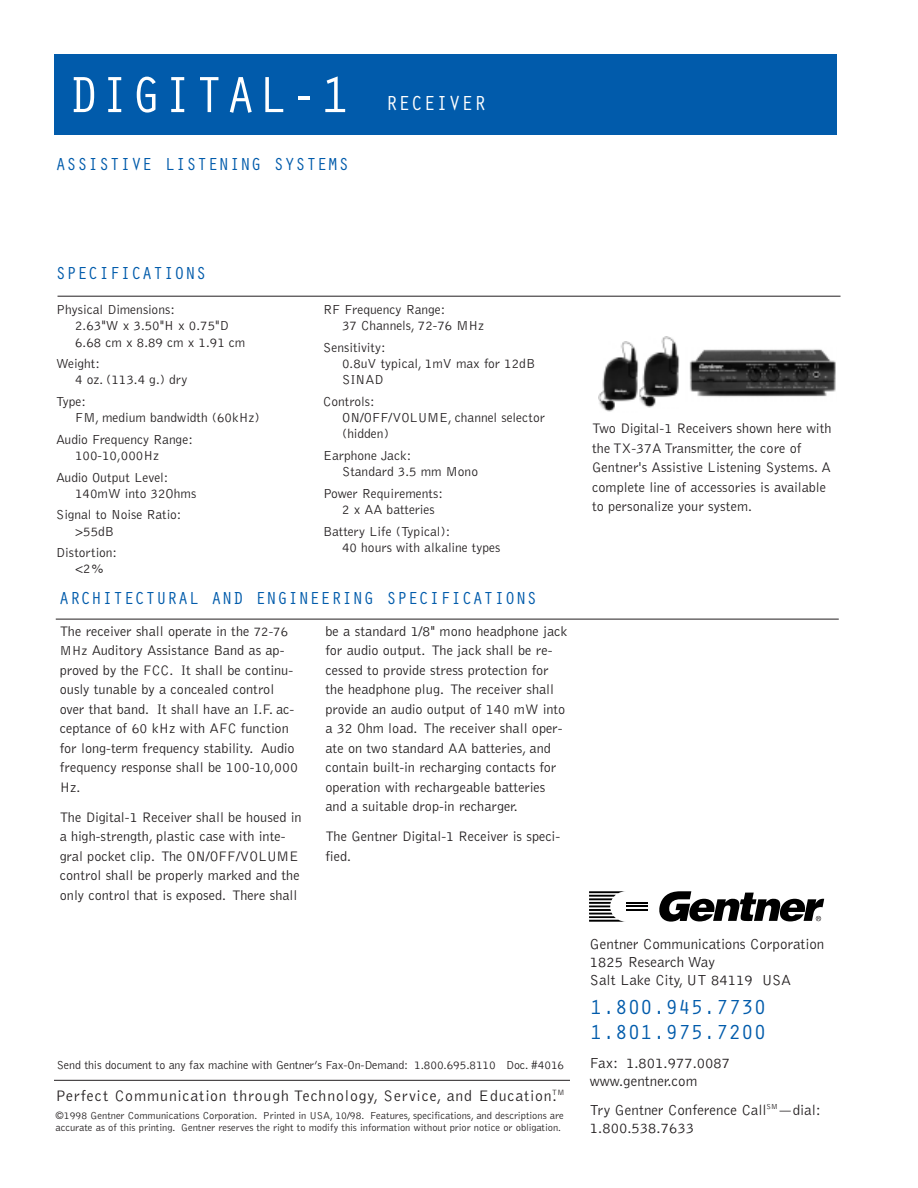
<style>
.page{position:relative;width:918px;height:1188px;background:#fff}
.page>*{position:absolute;margin:0;border:0;box-sizing:border-box;transform-origin:0 0}
.t1{font:52.5px "Orator";color:#fff}
.t2{font:21px/25.5px "Orator";color:#015bab}
.t3{font:21px "Orator";color:#fff}
.t4{font:18px "Orator";color:#015bab}
.t5{font:300 15.75px "Bell Gothic";letter-spacing:.055em;color:#231f20}
.t6{font:300 15px/18px "Bell Gothic";color:#231f20}
.t7{font:300 14.25px/19.5px "Bell Gothic";color:#231f20}
.t8{font:300 13.5px/16.2px "Bell Gothic";color:#231f20}
.t9{font:300 12px "Bell Gothic";letter-spacing:-.01em;color:#231f20}
.t10{font:300 10.5px/12.6px "Bell Gothic";color:#231f20}
.s1{font-size:13.5px}
</style>
<div class="page">
<div style="left:54px;top:54px;width:783px;height:81px;background:#015bab"></div>
<hr style="left:56px;top:619px;width:783px;height:1px;background:#231f20">
<img style="left:639px;top:337px;width:40px;height:71px">
<img style="left:598px;top:341px;width:41px;height:71px">
<img style="left:689px;top:349px;width:147px;height:48px">
<hr style="left:58px;top:296px;width:783px;height:1px;background:#231f20">
<hr style="left:54px;top:1080px;width:516px;height:1px;background:#231f20">
<svg style="left:589px;top:891px;width:36px;height:31px"></svg>
<hr style="left:626px;top:902px;width:21px;height:2px;background:#000">
<hr style="left:626px;top:905px;width:21px;height:2px;background:#000">
<hr style="left:626px;top:909px;width:21px;height:2px;background:#000">
<svg style="left:659px;top:891px;width:165px;height:31px"></svg>
<h1 class="t1" style="left:68px;top:63px;width:285px">DIGITAL-1</h1>
<p class="t4" style="left:56px;top:153px;width:295px">ASSISTIVE LISTENING SYSTEMS</p>
<h2 class="t3" style="left:386px;top:90px;width:102px">RECEIVER</h2>
<p class="t4" style="left:56px;top:262px;width:153px">SPECIFICATIONS</p>
<p class="t8" style="left:75px;top:302px;width:172px;text-indent:-19px">Physical Dimensions:<br>2.63"W x 3.50"H x 0.75"D<br>6.68 cm x 8.89 cm x 1.91 cm</p>
<p class="t8" style="left:75px;top:356px;width:114px;text-indent:-19px">Weight:<br>4 oz. (113.4 g.) dry</p>
<p class="t8" style="left:75px;top:394px;width:186px;text-indent:-19px">Type:<br>FM, medium bandwidth (60kHz)</p>
<p class="t8" style="left:75px;top:432px;width:119px;text-indent:-19px">Audio Frequency Range:<br>100-10,000Hz</p>
<p class="t8" style="left:75px;top:470px;width:123px;text-indent:-19px">Audio Output Level:<br>140mW into 32Ohms</p>
<p class="t8" style="left:75px;top:508px;width:108px;text-indent:-19px">Signal to Noise Ratio: &gt;55dB</p>
<p class="t8" style="left:56px;top:545px;width:63px;text-align:center">Distortion: &lt;2%</p>
<p class="t8" style="left:342px;top:302px;width:144px;text-indent:-19px">RF Frequency Range:<br>37 Channels, 72-76 MHz</p>
<p class="t8" style="left:342px;top:340px;width:194px;text-indent:-19px">Sensitivity:<br>0.8uV typical, 1mV max for 12dB<br>SINAD</p>
<p class="t8" style="left:342px;top:394px;width:204px;text-indent:-19px">Controls:<br>ON/OFF/VOLUME, channel selector (hidden)</p>
<p class="t8" style="left:342px;top:448px;width:137px;text-indent:-19px">Earphone Jack:<br>Standard 3.5 mm Mono</p>
<p class="t8" style="left:342px;top:486px;width:102px;text-indent:-19px">Power Requirements:<br>2 x AA batteries</p>
<p class="t8" style="left:342px;top:524px;width:160px;text-indent:-19px">Battery Life (Typical):<br>40 hours with alkaline types</p>
<p class="t4" style="left:59px;top:587px;width:480px">ARCHITECTURAL AND ENGINEERING SPECIFICATIONS</p>
<p class="t7" style="left:60px;top:622px;width:240px">The receiver shall operate in the <span class="s1">72-76<br>MHz</span> Auditory Assistance Band as ap&shy;proved by the FCC. It shall be continu&shy;ously tunable by a concealed control over that band. It shall have an I.F. ac&shy;ceptance of 60 kHz with AFC function for long-term frequency stability. Audio frequency response shall be 100-10,000<br>Hz.</p>
<p class="t7" style="left:60px;top:808px;width:243px">The Digital-1 Receiver shall be housed in a high-strength, plastic case with inte&shy;gral pocket clip. The ON/OFF/VOLUME control shall be properly marked and the only control that is exposed. There shall</p>
<p class="t7" style="left:326px;top:622px;width:244px">be a standard 1/8" mono headphone jack for audio output. The jack shall be re&shy;cessed to provide stress protection for the headphone plug. The receiver shall provide an audio output of 140 mW into a 32 Ohm load. The receiver shall oper&shy;ate on two standard AA batteries, and contain built-in recharging contacts for operation with rechargeable batteries and a suitable drop-in recharger.</p>
<p class="t7" style="left:326px;top:828px;width:236px">The Gentner Digital-1 Receiver is speci&shy;fied.</p>
<p class="t9" style="left:57px;top:1061px;width:509px">Send this document to any fax machine with Gentner’s Fax-On-Demand: 1.800.695.8110 Doc. #4016</p>
<p class="t5" style="left:56px;top:1089px;width:510px">Perfect Communication through Technology, Service, and Education.<sup>TM</sup></p>
<p class="t10" style="left:56px;top:1110px;width:510px">©1998 Gentner Communications Corporation. Printed in USA, 10/98. Features, specifications, and descriptions are accurate as of this printing. Gentner reserves the right to modify this information without prior notice or obligation.</p>
<p class="t7" style="left:592px;top:419px;width:241px">Two Digital-1 Receivers shown here with the TX-37A Transmitter, the core of Gentner's Assistive Listening Systems. A complete line of accessories is available to personalize your system.</p>
<p class="t6" style="left:590px;top:936px;width:236px">Gentner Communications Corporation<br>1825 Research Way<br>Salt Lake City, UT 84119 USA</p>
<h2 class="t2" style="left:590px;top:994px;width:178px">1.800.945.7730<br>1.801.975.7200</h2>
<p class="t6" style="left:590px;top:1055px;width:142px">Fax: 1.801.977.0087 www.gentner.com</p>
<p class="t6" style="left:590px;top:1102px;width:233px">Try Gentner Conference Call<sup>SM</sup>—dial:<br>1.800.538.7633</p>
</div>
